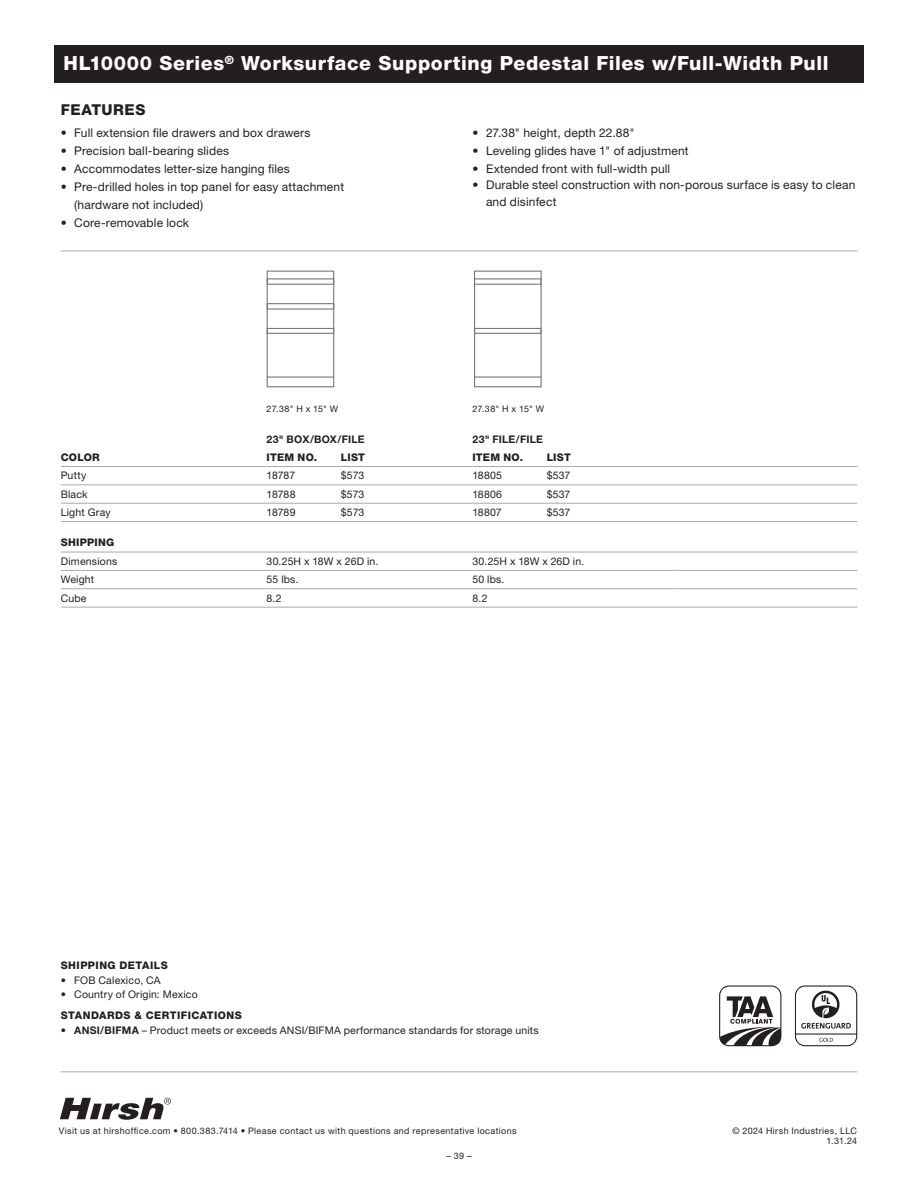
<style>
.page{position:relative;width:918px;height:1188px;background:#fff}
.page>*{position:absolute;margin:0;border:0;box-sizing:border-box;transform-origin:0 0}
.t1{font:800 19.5px "Helvetica Neue LT Std";letter-spacing:.03em;color:#fff}
.t2{font:800 15px "Helvetica Neue LT Std";letter-spacing:.035em;color:#231f20}
.t3{font:12px/18px "Helvetica Neue LT Std";letter-spacing:.015em;color:#231f20}
.t4{font:10.5px "Helvetica Neue LT Std";letter-spacing:.015em;color:#231f20}
.t5{font:800 10.5px "Helvetica Neue LT Std";letter-spacing:.03em;color:#231f20}
.t6{font:700 10.5px "Helvetica Neue LT Std";letter-spacing:.015em;color:#231f20}
.t7{font:9px/9.6px "Helvetica Neue LT Std";letter-spacing:.045em;color:#231f20;text-align:right}
.s1{font-weight:700}
</style>
<div class="page">
<svg style="left:60px;top:1098px;width:111px;height:22px"></svg>
<div style="left:54px;top:45px;width:810px;height:38px;background:#231f20"></div>
<hr style="left:61px;top:251px;width:796px;height:1px;background:#a8a9ad">
<hr style="left:61px;top:1071px;width:796px;height:1px;background:#a8a9ad">
<hr style="left:61px;top:466px;width:206px;height:1px;background:#a8a9ad">
<hr style="left:267px;top:466px;width:74px;height:1px;background:#a8a9ad">
<hr style="left:341px;top:466px;width:131px;height:1px;background:#a8a9ad">
<hr style="left:472px;top:466px;width:75px;height:1px;background:#a8a9ad">
<hr style="left:547px;top:466px;width:131px;height:1px;background:#a8a9ad">
<hr style="left:678px;top:466px;width:75px;height:1px;background:#a8a9ad">
<hr style="left:753px;top:466px;width:104px;height:1px;background:#a8a9ad">
<hr style="left:61px;top:484px;width:206px;height:1px;background:#a8a9ad">
<hr style="left:61px;top:503px;width:206px;height:1px;background:#a8a9ad">
<hr style="left:61px;top:521px;width:206px;height:1px;background:#a8a9ad">
<hr style="left:267px;top:484px;width:74px;height:1px;background:#a8a9ad">
<hr style="left:267px;top:503px;width:74px;height:1px;background:#a8a9ad">
<hr style="left:267px;top:521px;width:74px;height:1px;background:#a8a9ad">
<hr style="left:341px;top:484px;width:131px;height:1px;background:#a8a9ad">
<hr style="left:341px;top:503px;width:131px;height:1px;background:#a8a9ad">
<hr style="left:341px;top:521px;width:131px;height:1px;background:#a8a9ad">
<hr style="left:472px;top:484px;width:75px;height:1px;background:#a8a9ad">
<hr style="left:547px;top:484px;width:131px;height:1px;background:#a8a9ad">
<hr style="left:678px;top:484px;width:75px;height:1px;background:#a8a9ad">
<hr style="left:472px;top:503px;width:75px;height:1px;background:#a8a9ad">
<hr style="left:547px;top:503px;width:131px;height:1px;background:#a8a9ad">
<hr style="left:678px;top:503px;width:75px;height:1px;background:#a8a9ad">
<hr style="left:472px;top:521px;width:75px;height:1px;background:#a8a9ad">
<hr style="left:547px;top:521px;width:131px;height:1px;background:#a8a9ad">
<hr style="left:678px;top:521px;width:75px;height:1px;background:#a8a9ad">
<hr style="left:753px;top:484px;width:104px;height:1px;background:#a8a9ad">
<hr style="left:753px;top:503px;width:104px;height:1px;background:#a8a9ad">
<hr style="left:753px;top:521px;width:104px;height:1px;background:#a8a9ad">
<hr style="left:61px;top:552px;width:206px;height:1px;background:#a8a9ad">
<hr style="left:267px;top:552px;width:205px;height:1px;background:#a8a9ad">
<hr style="left:472px;top:552px;width:206px;height:1px;background:#a8a9ad">
<hr style="left:678px;top:552px;width:179px;height:1px;background:#a8a9ad">
<hr style="left:61px;top:570px;width:206px;height:1px;background:#a8a9ad">
<hr style="left:61px;top:588px;width:206px;height:1px;background:#a8a9ad">
<hr style="left:61px;top:607px;width:206px;height:1px;background:#a8a9ad">
<hr style="left:267px;top:570px;width:205px;height:1px;background:#a8a9ad">
<hr style="left:267px;top:588px;width:205px;height:1px;background:#a8a9ad">
<hr style="left:267px;top:607px;width:205px;height:1px;background:#a8a9ad">
<hr style="left:472px;top:570px;width:206px;height:1px;background:#a8a9ad">
<hr style="left:472px;top:588px;width:206px;height:1px;background:#a8a9ad">
<hr style="left:472px;top:607px;width:206px;height:1px;background:#a8a9ad">
<hr style="left:678px;top:570px;width:179px;height:1px;background:#a8a9ad">
<hr style="left:678px;top:588px;width:179px;height:1px;background:#a8a9ad">
<hr style="left:678px;top:607px;width:179px;height:1px;background:#a8a9ad">
<div style="left:267px;top:271px;width:67px;height:116px;border:1px solid #76787b"></div>
<div style="left:267px;top:278px;width:67px;height:7px;border:1px solid #76787b"></div>
<div style="left:267px;top:328px;width:67px;height:6px;border:1px solid #76787b"></div>
<hr style="left:267px;top:376px;width:67px;height:2px;background:#76787b">
<div style="left:267px;top:303px;width:67px;height:7px;border:1px solid #76787b"></div>
<div style="left:474px;top:271px;width:68px;height:116px;border:1px solid #76787b"></div>
<div style="left:474px;top:278px;width:68px;height:7px;border:1px solid #76787b"></div>
<div style="left:474px;top:328px;width:68px;height:6px;border:1px solid #76787b"></div>
<hr style="left:475px;top:376px;width:66px;height:2px;background:#76787b">
<svg style="left:795px;top:986px;width:62px;height:60px"></svg>
<svg style="left:719px;top:985px;width:62px;height:61px"></svg>
<p class="t1" style="left:64px;top:52px;width:766px">HL10000 Series<sup>®</sup> Worksurface Supporting Pedestal Files w/Full-Width Pull</p>
<p class="t2" style="left:61px;top:101px;width:86px">FEATURES</p>
<p class="t3" style="left:61px;top:124px;width:251px">• Full extension file drawers and box drawers</p>
<p class="t3" style="left:61px;top:142px;width:170px">• Precision ball-bearing slides</p>
<p class="t3" style="left:61px;top:160px;width:231px">• Accommodates letter-size hanging files</p>
<p class="t3" style="left:74px;top:178px;width:271px;text-indent:-14px">• Pre-drilled holes in top panel for easy attachment (hardware not included)</p>
<p class="t3" style="left:61px;top:214px;width:130px">• Core-removable lock</p>
<p class="t3" style="left:472px;top:124px;width:163px">• 27.38" height, depth 22.88"</p>
<p class="t3" style="left:472px;top:142px;width:218px">• Leveling glides have 1" of adjustment</p>
<p class="t3" style="left:472px;top:160px;width:199px">• Extended front with full-width pull</p>
<p class="t3" style="left:486px;top:177px;width:371px;line-height:16.5px;text-indent:-14px">• Durable steel construction with non-porous surface is easy to clean and disinfect</p>
<p class="t7" style="left:267px;top:404px;width:73px">27.38" H x 15" W</p>
<p class="t7" style="left:472px;top:404px;width:73px">27.38" H x 15" W</p>
<p class="t6" style="left:267px;top:432px;width:99px">23" BOX/BOX/FILE</p>
<p class="t6" style="left:472px;top:432px;width:72px">23" FILE/FILE</p>
<p class="t5" style="left:61px;top:451px;width:41px">COLOR</p>
<p class="t5" style="left:267px;top:451px;width:52px">ITEM NO.</p>
<p class="t5" style="left:341px;top:451px;width:26px">LIST</p>
<p class="t5" style="left:472px;top:451px;width:52px">ITEM NO.</p>
<p class="t5" style="left:547px;top:451px;width:26px">LIST</p>
<p class="t4" style="left:61px;top:469px;width:27px">Putty</p>
<p class="t4" style="left:267px;top:469px;width:30px">18787</p>
<p class="t4" style="left:341px;top:469px;width:25px">$573</p>
<p class="t4" style="left:472px;top:469px;width:31px">18805</p>
<p class="t4" style="left:547px;top:469px;width:25px">$537</p>
<p class="t4" style="left:61px;top:488px;width:28px">Black</p>
<p class="t4" style="left:267px;top:488px;width:30px">18788</p>
<p class="t4" style="left:341px;top:488px;width:25px">$573</p>
<p class="t4" style="left:472px;top:488px;width:31px">18806</p>
<p class="t4" style="left:547px;top:488px;width:25px">$537</p>
<p class="t4" style="left:61px;top:506px;width:51px">Light Gray</p>
<p class="t4" style="left:267px;top:506px;width:30px">18789</p>
<p class="t4" style="left:341px;top:506px;width:25px">$573</p>
<p class="t4" style="left:472px;top:506px;width:31px">18807</p>
<p class="t4" style="left:547px;top:506px;width:25px">$537</p>
<p class="t5" style="left:61px;top:536px;width:55px">SHIPPING</p>
<p class="t4" style="left:61px;top:555px;width:58px">Dimensions</p>
<p class="t4" style="left:267px;top:555px;width:113px">30.25H x 18W x 26D in.</p>
<p class="t4" style="left:472px;top:555px;width:113px">30.25H x 18W x 26D in.</p>
<p class="t4" style="left:61px;top:573px;width:35px">Weight</p>
<p class="t4" style="left:267px;top:573px;width:34px">55 lbs.</p>
<p class="t4" style="left:472px;top:573px;width:33px">50 lbs.</p>
<p class="t4" style="left:61px;top:592px;width:27px">Cube</p>
<p class="t4" style="left:267px;top:592px;width:17px">8.2</p>
<p class="t4" style="left:472px;top:592px;width:17px">8.2</p>
<p class="t5" style="left:61px;top:959px;width:109px">SHIPPING DETAILS</p>
<p class="t4" style="left:61px;top:974px;width:101px">• FOB Calexico, CA</p>
<p class="t4" style="left:61px;top:988px;width:139px">• Country of Origin: Mexico</p>
<p class="t5" style="left:61px;top:1009px;width:183px">STANDARDS &amp; CERTIFICATIONS</p>
<p class="t4" style="left:61px;top:1024px;width:479px"><span class="s1">• ANSI/BIFMA</span> – Product meets or exceeds ANSI/BIFMA performance standards for storage units</p>
<p class="t7" style="left:59px;top:1126px;width:459px">Visit us at hirshoffice.com • 800.383.7414 • Please contact us with questions and representative locations</p>
<p class="t7" style="left:732px;top:1126px;width:126px">© 2024 Hirsh Industries, LLC<br>1.31.24</p>
<p class="t7" style="left:446px;top:1151px;width:27px">– 39 –</p>
</div>
